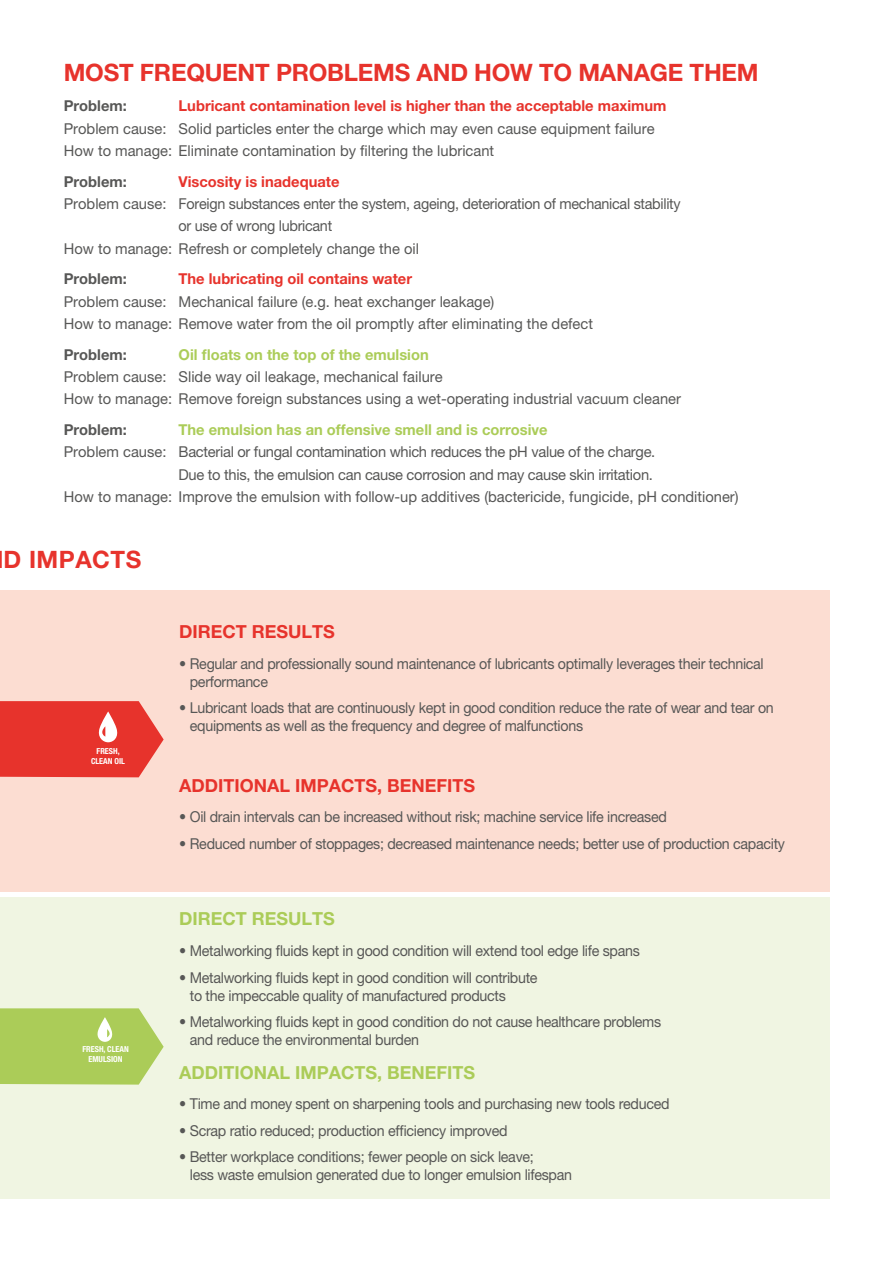
<style>
.page{position:relative;width:893px;height:1263px;background:#fff}
.page>*{position:absolute;margin:0;border:0;box-sizing:border-box;transform-origin:0 0}
.t1{font:700 24px "Helvetica Neue LT Pro";letter-spacing:-.01em;color:#e7332c}
.t2{font:700 24px "Helvetica Neue LT Pro";letter-spacing:.02em;color:#e7332c}
.t3{font:700 18px "Helvetica Neue LT Pro";color:#e7332c}
.t4{font:700 18px "Helvetica Neue LT Pro";color:#abcc58}
.t5{font:15px/18px "Helvetica Neue LT Pro";letter-spacing:-.02em;color:#575756;scale:.95 1}
.t6{font:15px "Helvetica Neue LT Pro";color:#575756}
.t7{font:15px/22.4px "Helvetica Neue LT Pro";letter-spacing:-.02em;color:#575756}
.t8{font:700 15px "Helvetica Neue LT Pro";color:#e7332c}
.t9{font:700 15px "Helvetica Neue LT Pro";color:#abcc58}
.t10{font:700 15px "Helvetica Neue LT Pro";color:#575756}
.t11{font:700 condensed 8.25px/9.9px "Helvetica Neue LT Pro";color:#fff;text-align:center}
.s1{font-weight:800;font-stretch:condensed}
</style>
<div class="page">
<div style="left:0;top:590px;width:829px;height:302px;background:#fcddd2"></div>
<svg style="left:0;top:701px;width:164px;height:76px;background:#e9463f"></svg>
<div style="left:0;top:897px;width:829px;height:302px;background:#f0f5e2"></div>
<svg style="left:0;top:1008px;width:164px;height:76px;background:#b2d066"></svg>
<p class="t1" style="left:64px;top:57px;width:696px">MOST FREQUENT PROBLEMS AND HOW TO MANAGE THEM</p>
<p class="t10" style="left:64px;top:97px;width:65px">Problem:</p>
<p class="t8" style="left:179px;top:97px;width:489px">Lubricant contamination level is higher than the acceptable maximum</p>
<p class="t6" style="left:64px;top:119px;width:592px">Problem cause: Solid particles enter the charge which may even cause equipment failure</p>
<p class="t6" style="left:64px;top:142px;width:432px">How to manage: Eliminate contamination by filtering the lubricant</p>
<p class="t10" style="left:64px;top:172px;width:65px">Problem:</p>
<p class="t8" style="left:179px;top:172px;width:162px">Viscosity is inadequate</p>
<p class="t7" style="left:179px;top:192px;width:504px;text-indent:-115px">Problem cause: Foreign substances enter the system, ageing, deterioration of mechanical stability or use of wrong lubricant</p>
<p class="t6" style="left:64px;top:239px;width:357px">How to manage: Refresh or completely change the oil</p>
<p class="t10" style="left:64px;top:270px;width:65px">Problem:</p>
<p class="t8" style="left:179px;top:270px;width:235px">The lubricating oil contains water</p>
<p class="t6" style="left:64px;top:292px;width:432px">Problem cause: Mechanical failure (e.g. heat exchanger leakage)</p>
<p class="t6" style="left:64px;top:315px;width:531px">How to manage: Remove water from the oil promptly after eliminating the defect</p>
<p class="t10" style="left:64px;top:345px;width:65px">Problem:</p>
<p class="t9" style="left:179px;top:345px;width:252px">Oil floats on the top of the emulsion</p>
<p class="t6" style="left:64px;top:368px;width:380px">Problem cause: Slide way oil leakage, mechanical failure</p>
<p class="t6" style="left:64px;top:390px;width:619px">How to manage: Remove foreign substances using a wet-operating industrial vacuum cleaner</p>
<p class="t10" style="left:64px;top:420px;width:65px">Problem:</p>
<p class="t9" style="left:179px;top:420px;width:371px">The emulsion has an offensive smell and is corrosive</p>
<p class="t7" style="left:64px;top:441px;width:593px;text-align:right">Problem cause: Bacterial or fungal contamination which reduces the pH value of the charge.<br>Due to this, the emulsion can cause corrosion and may cause skin irritation.</p>
<p class="t6" style="left:64px;top:488px;width:676px">How to manage: Improve the emulsion with follow-up additives (bactericide, fungicide, pH conditioner)</p>
<h1 class="t2" style="left:4px;top:544px;width:139px">D IMPACTS</h1>
<p class="t11" style="left:91px;top:746px;width:36px">FRESH,<br>CLEAN OIL</p>
<p class="t11" style="left:82px;top:1044px;width:48px">FRESH, CLEAN<br>EMULSION</p>
<p class="t3" style="left:179px;top:621px;width:157px">DIRECT RESULTS</p>
<p class="t5" style="left:190px;top:654px;width:606px;text-indent:-11px"><span class="s1">•</span> Regular and professionally sound maintenance of lubricants optimally leverages their technical performance</p>
<p class="t5" style="left:190px;top:699px;width:616px;text-indent:-11px"><span class="s1">•</span> Lubricant loads that are continuously kept in good condition reduce the rate of wear and tear on equipments as well as the frequency and degree of malfunctions</p>
<p class="t3" style="left:179px;top:774px;width:297px">ADDITIONAL IMPACTS, BENEFITS</p>
<p class="t5" style="left:179px;top:808px;width:515px"><span class="s1">•</span> Oil drain intervals can be increased without risk; machine service life increased</p>
<p class="t5" style="left:179px;top:834px;width:639px"><span class="s1">•</span> Reduced number of stoppages; decreased maintenance needs; better use of production capacity</p>
<p class="t4" style="left:179px;top:908px;width:157px">DIRECT RESULTS</p>
<p class="t5" style="left:179px;top:941px;width:486px"><span class="s1">•</span> Metalworking fluids kept in good condition will extend tool edge life spans</p>
<p class="t5" style="left:190px;top:968px;width:368px;text-indent:-11px"><span class="s1">•</span> Metalworking fluids kept in good condition will contribute to the impeccable quality of manufactured products</p>
<p class="t5" style="left:190px;top:1012px;width:498px;text-indent:-11px"><span class="s1">•</span> Metalworking fluids kept in good condition do not cause healthcare problems and reduce the environmental burden</p>
<p class="t4" style="left:179px;top:1061px;width:297px">ADDITIONAL IMPACTS, BENEFITS</p>
<p class="t5" style="left:179px;top:1095px;width:517px"><span class="s1">•</span> Time and money spent on sharpening tools and purchasing new tools reduced</p>
<p class="t5" style="left:179px;top:1121px;width:347px"><span class="s1">•</span> Scrap ratio reduced; production efficiency improved</p>
<p class="t5" style="left:190px;top:1148px;width:404px;text-indent:-11px"><span class="s1">•</span> Better workplace conditions; fewer people on sick leave;<br>less waste emulsion generated due to longer emulsion lifespan</p>
</div>
